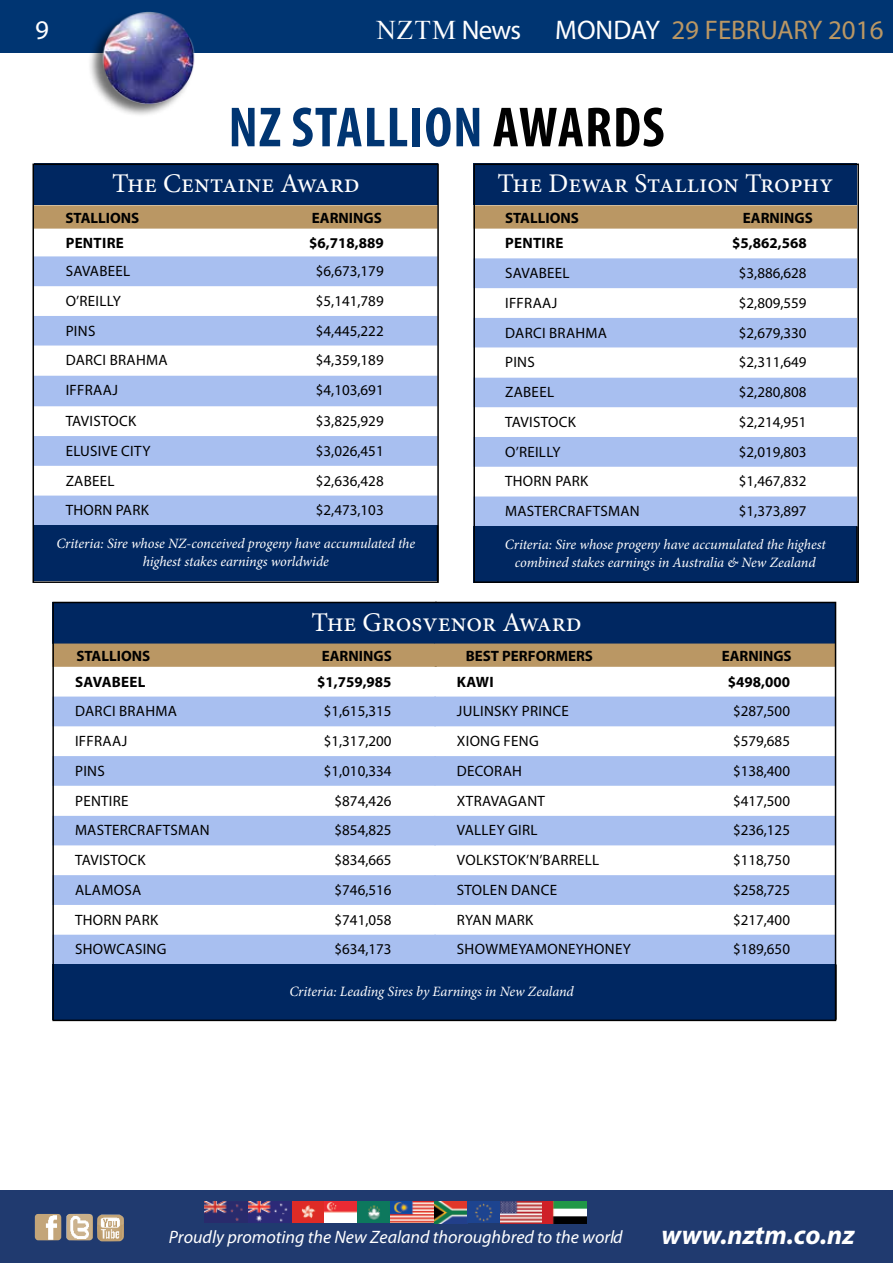
<style>
.page{position:relative;width:893px;height:1263px;background:#fff}
.page>*{position:absolute;margin:0;border:0;box-sizing:border-box;transform-origin:0 0}
.t1{font:700 condensed 57px "Myriad Pro";letter-spacing:.02em;color:#003572}
.t2{font:27px "Minion Pro";color:#fff}
.t3{font:27px "Myriad Pro";color:#ba9764}
.t4{font:italic 700 27px "Myriad Pro";color:#fff}
.t5{font:27px "Times New Roman";color:#fff}
.t6{font:27px "Myriad Pro";color:#fff}
.t7{font:italic 18px "Myriad Pro";color:#fff}
.t8{font:15px "Myriad Pro";color:#000}
.t9{font:700 15px "Myriad Pro";color:#000}
.t10{font:700 15px "Myriad Pro";letter-spacing:.02em;color:#000}
.t11{font:italic 14.25px/18px "Minion Pro";letter-spacing:-.01em;color:#fff;text-align:center}
.s1{font-family:"Myriad Pro"}
.s2{color:#fff}
.s3{color:#000}
</style>
<div class="page">
<div style="left:0;top:1191px;width:893px;height:72px;background:#203a6f"></div>
<img style="left:97px;top:1214px;width:27px;height:27px">
<img style="left:66px;top:1214px;width:27px;height:26px">
<img style="left:35px;top:1214px;width:26px;height:26px">
<img style="left:205px;top:1201px;width:381px;height:22px">
<div style="left:0;top:0;width:893px;height:53px;background:#003572"></div>
<div style="left:34px;top:164px;width:404px;height:41px;background:#002761"></div>
<svg style="left:36px;top:205px;width:400px;height:24px;background:#bc9a68"></svg>
<div style="left:36px;top:256px;width:400px;height:30px;background:#a8bff0"></div>
<svg style="left:36px;top:316px;width:400px;height:209px;fill:#a8bff0"></svg>
<svg style="left:36px;top:346px;width:400px;height:29px"></svg>
<div style="left:34px;top:525px;width:404px;height:56px;background:#002761"></div>
<div style="left:473px;top:164px;width:384px;height:41px;background:#002761"></div>
<svg style="left:476px;top:205px;width:380px;height:24px;background:#bc9a68"></svg>
<svg style="left:476px;top:258px;width:380px;height:268px;fill:#a8bff0"></svg>
<svg style="left:476px;top:348px;width:380px;height:29px"></svg>
<div style="left:473px;top:526px;width:384px;height:57px;background:#002761"></div>
<div style="left:52px;top:602px;width:384px;height:41px;background:#002761"></div>
<svg style="left:55px;top:696px;width:379px;height:268px;fill:#a8bff0"></svg>
<div style="left:52px;top:964px;width:384px;height:56px;background:#002761"></div>
<div style="left:434px;top:602px;width:402px;height:41px;background:#002761"></div>
<svg style="left:55px;top:643px;width:778px;height:24px;background:#b69565"></svg>
<svg style="left:434px;top:696px;width:399px;height:268px;fill:#a8bff0"></svg>
<svg style="left:55px;top:786px;width:778px;height:30px"></svg>
<div style="left:434px;top:964px;width:402px;height:56px;background:#002761"></div>
<hr style="left:835px;top:964px;width:2px;height:56px;background:#000">
<div style="left:87px;top:11px;width:107px;height:106px;background:#000;opacity:.57"></div>
<img style="left:94px;top:11px;width:101px;height:92px">
<div style="left:33px;top:164px;width:406px;height:419px;border:2px solid #000"></div>
<div style="left:52px;top:602px;width:784px;height:419px;border:2px solid #000"></div>
<div style="left:473px;top:164px;width:386px;height:419px;border:2px solid #000"></div>
<h2 class="t6" style="left:35px;top:14px;width:15px">9</h2>
<h2 class="t5" style="left:376px;top:11px;width:146px">NZTM <span class="s1">NEWS</span></h2>
<h2 class="t3" style="left:555px;top:14px;width:330px"><span class="s2">MONDAY</span> 29 FEBRUARY 2016</h2>
<h1 class="t1" style="left:228px;top:92px;width:438px">NZ STALLION <span class="s3">AWARDS</span></h1>
<h2 class="t2" style="left:112px;top:165px;width:249px">The Centaine Award</h2>
<p class="t9" style="left:66px;top:208px;width:10px">STALLIONS</p>
<p class="t9" style="left:312px;top:208px;width:37px">EARNINGS</p>
<p class="t9" style="left:66px;top:234px;width:60px">PENTIRE</p>
<p class="t9" style="left:309px;top:234px;width:76px">$6,718,889</p>
<p class="t8" style="left:66px;top:262px;width:34px">SAVABEEL</p>
<p class="t8" style="left:316px;top:262px;width:69px">$6,673,179</p>
<p class="t8" style="left:66px;top:292px;width:30px">O’REILLY</p>
<p class="t8" style="left:316px;top:292px;width:69px">$5,141,789</p>
<p class="t8" style="left:66px;top:321px;width:16px">PINS</p>
<p class="t8" style="left:316px;top:321px;width:69px">$4,445,222</p>
<p class="t8" style="left:66px;top:351px;width:19px">DARCI</p>
<p class="t8" style="left:110px;top:351px;width:20px">BRAHMA</p>
<p class="t8" style="left:316px;top:351px;width:69px">$4,359,189</p>
<p class="t8" style="left:66px;top:381px;width:13px">IFFRAAJ</p>
<p class="t8" style="left:316px;top:381px;width:69px">$4,103,691</p>
<p class="t8" style="left:66px;top:412px;width:33px">TAVISTOCK</p>
<p class="t8" style="left:316px;top:412px;width:69px">$3,825,929</p>
<p class="t8" style="left:66px;top:441px;width:16px">ELUSI</p>
<p class="t8" style="left:102px;top:441px;width:36px">VE CITY</p>
<p class="t8" style="left:316px;top:441px;width:69px">$3,026,451</p>
<p class="t8" style="left:66px;top:471px;width:18px">ZABEEL</p>
<p class="t8" style="left:316px;top:471px;width:69px">$2,636,428</p>
<p class="t8" style="left:66px;top:501px;width:18px">THORN</p>
<p class="t8" style="left:116px;top:501px;width:17px">PARK</p>
<p class="t8" style="left:316px;top:501px;width:69px">$2,473,103</p>
<p class="t11" style="left:56px;top:534px;width:360px">Criteria: Sire whose NZ-conceived progeny have accumulated the highest stakes earnings worldwide</p>
<h2 class="t2" style="left:497px;top:165px;width:337px">The Dewar Stallion Trophy</h2>
<p class="t9" style="left:505px;top:208px;width:10px">STALLIONS</p>
<p class="t9" style="left:743px;top:208px;width:37px">EARNINGS</p>
<p class="t9" style="left:505px;top:234px;width:60px">PENTIRE</p>
<p class="t9" style="left:732px;top:234px;width:76px">$5,862,568</p>
<p class="t8" style="left:505px;top:264px;width:34px">SAVABEEL</p>
<p class="t8" style="left:739px;top:264px;width:69px">$3,886,628</p>
<p class="t8" style="left:505px;top:294px;width:13px">IFFRAAJ</p>
<p class="t8" style="left:739px;top:294px;width:69px">$2,809,559</p>
<p class="t8" style="left:505px;top:323px;width:19px">DARCI</p>
<p class="t8" style="left:549px;top:323px;width:20px">BRAHMA</p>
<p class="t8" style="left:739px;top:323px;width:69px">$2,679,330</p>
<p class="t8" style="left:505px;top:353px;width:16px">PINS</p>
<p class="t8" style="left:739px;top:353px;width:69px">$2,311,649</p>
<p class="t8" style="left:505px;top:383px;width:18px">ZABEEL</p>
<p class="t8" style="left:739px;top:383px;width:69px">$2,280,808</p>
<p class="t8" style="left:505px;top:413px;width:33px">TAVISTOCK</p>
<p class="t8" style="left:739px;top:413px;width:69px">$2,214,951</p>
<p class="t8" style="left:505px;top:442px;width:30px">O’REILLY</p>
<p class="t8" style="left:739px;top:442px;width:69px">$2,019,803</p>
<p class="t8" style="left:505px;top:472px;width:18px">THORN</p>
<p class="t8" style="left:555px;top:472px;width:17px">PARK</p>
<p class="t8" style="left:739px;top:472px;width:69px">$1,467,832</p>
<p class="t8" style="left:505px;top:502px;width:22px">MASTERCRAFTSMAN</p>
<p class="t8" style="left:739px;top:502px;width:69px">$1,373,897</p>
<p class="t11" style="left:505px;top:535px;width:322px">Criteria: Sire whose progeny have accumulated the highest combined stakes earnings in Australia &amp; New Zealand</p>
<h2 class="t2" style="left:311px;top:604px;width:272px">The Grosvenor Award</h2>
<p class="t9" style="left:76px;top:646px;width:10px">STALLIONS</p>
<p class="t9" style="left:322px;top:646px;width:37px">EARNINGS</p>
<p class="t10" style="left:75px;top:672px;width:72px">SAVABEEL</p>
<p class="t9" style="left:317px;top:672px;width:76px">$1,759,985</p>
<p class="t8" style="left:75px;top:702px;width:19px">DARCI</p>
<p class="t8" style="left:119px;top:702px;width:20px">BRAHMA</p>
<p class="t8" style="left:324px;top:702px;width:69px">$1,615,315</p>
<p class="t8" style="left:75px;top:732px;width:13px">IFFRAAJ</p>
<p class="t8" style="left:324px;top:732px;width:69px">$1,317,200</p>
<p class="t8" style="left:75px;top:761px;width:16px">PINS</p>
<p class="t8" style="left:324px;top:761px;width:69px">$1,010,334</p>
<p class="t8" style="left:75px;top:791px;width:17px">PENTIRE</p>
<p class="t8" style="left:335px;top:791px;width:58px">$874,426</p>
<p class="t8" style="left:75px;top:821px;width:22px">MASTERCRAFTSMAN</p>
<p class="t8" style="left:335px;top:821px;width:58px">$854,825</p>
<p class="t8" style="left:75px;top:851px;width:33px">TAVISTOCK</p>
<p class="t8" style="left:335px;top:851px;width:58px">$834,665</p>
<p class="t8" style="left:75px;top:881px;width:20px">ALAMOSA</p>
<p class="t8" style="left:335px;top:881px;width:58px">$746,516</p>
<p class="t8" style="left:75px;top:910px;width:18px">THORN</p>
<p class="t8" style="left:125px;top:910px;width:17px">PARK</p>
<p class="t8" style="left:335px;top:910px;width:58px">$741,058</p>
<p class="t8" style="left:75px;top:940px;width:18px">SHOWCASING</p>
<p class="t8" style="left:335px;top:940px;width:58px">$634,173</p>
<p class="t9" style="left:466px;top:646px;width:10px">BEST</p>
<p class="t9" style="left:502px;top:646px;width:91px">PERFORMERS</p>
<p class="t9" style="left:722px;top:646px;width:37px">EARNINGS</p>
<p class="t9" style="left:457px;top:672px;width:38px">KAWI</p>
<p class="t9" style="left:728px;top:672px;width:64px">$498,000</p>
<p class="t8" style="left:457px;top:702px;width:15px">JULINSKY</p>
<p class="t8" style="left:522px;top:702px;width:17px">PRINCE</p>
<p class="t8" style="left:733px;top:702px;width:58px">$287,500</p>
<p class="t8" style="left:457px;top:732px;width:18px">XIONG</p>
<p class="t8" style="left:504px;top:732px;width:18px">FENG</p>
<p class="t8" style="left:733px;top:732px;width:58px">$579,685</p>
<p class="t8" style="left:457px;top:761px;width:21px">DECORAH</p>
<p class="t8" style="left:733px;top:761px;width:58px">$138,400</p>
<p class="t8" style="left:457px;top:791px;width:52px">XTRAVAGANT</p>
<p class="t8" style="left:733px;top:791px;width:58px">$417,500</p>
<p class="t8" style="left:457px;top:821px;width:9px">VALLEY</p>
<p class="t8" style="left:508px;top:821px;width:17px">GIRL</p>
<p class="t8" style="left:733px;top:821px;width:58px">$236,125</p>
<p class="t8" style="left:457px;top:851px;width:10px">VOLKSTOK</p>
<p class="t8" style="left:526px;top:851px;width:26px">’N’BARRELL</p>
<p class="t8" style="left:733px;top:851px;width:58px">$118,750</p>
<p class="t8" style="left:457px;top:881px;width:18px">STOLEN</p>
<p class="t8" style="left:511px;top:881px;width:20px">DANCE</p>
<p class="t8" style="left:733px;top:881px;width:58px">$258,725</p>
<p class="t8" style="left:457px;top:910px;width:18px">RYAN</p>
<p class="t8" style="left:495px;top:910px;width:22px">MARK</p>
<p class="t8" style="left:733px;top:910px;width:58px">$217,400</p>
<p class="t8" style="left:457px;top:940px;width:19px">SHOWMEYAMONEYHONEY</p>
<p class="t8" style="left:733px;top:940px;width:58px">$189,650</p>
<p class="t11" style="left:289px;top:983px;width:286px">Criteria: Leading Sires by Earnings in New Zealand</p>
<p class="t7" style="left:169px;top:1226px;width:455px">Proudly promoting the New Zealand thoroughbred to the world</p>
<h2 class="t4" style="left:661px;top:1217px;width:195px">www.nztm.co.nz</h2>
</div>
